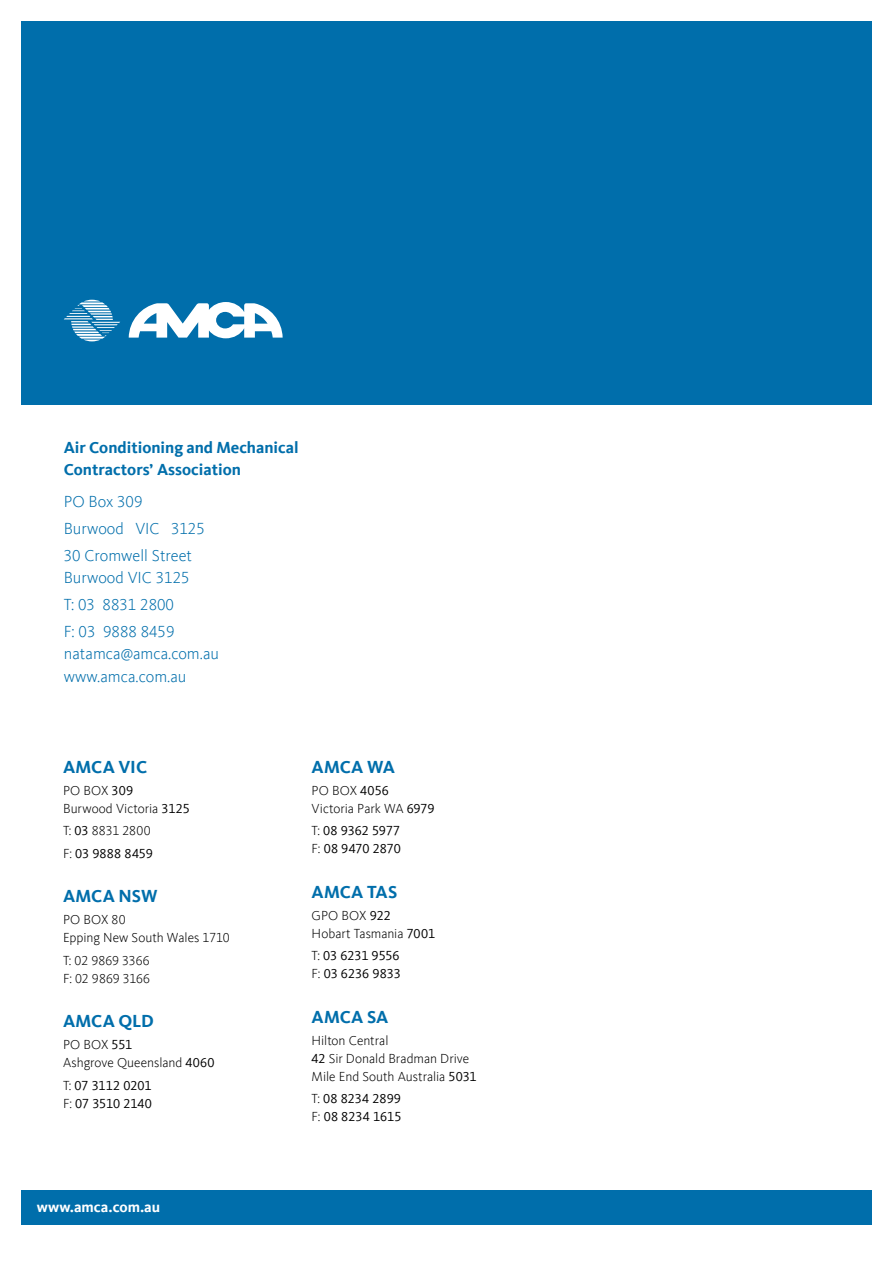
<style>
.page{position:relative;width:893px;height:1263px;background:#fff}
.page>*{position:absolute;margin:0;border:0;box-sizing:border-box;transform-origin:0 0}
.t1{font:700 18px "Kievit Offc";color:#006eab}
.t2{font:300 16.5px/26.7px "Kievit Offc";color:#006eab}
.t3{font:700 16.5px/22.5px "Kievit Offc";color:#006eab}
.t4{font:700 15px "Kievit Offc";color:#fff}
.t5{font:300 13.5px/18px "Kievit Offc";color:#000}
.t6{font:13.5px/18px "Kievit Offc";color:#000}
.s1{font-weight:400}
.s2{font-weight:300}
</style>
<div class="page">
<div style="left:21px;top:21px;width:851px;height:384px;background:#006eab"></div>
<div style="left:21px;top:1191px;width:851px;height:34px;background:#006eab"></div>
<svg style="left:64px;top:300px;width:56px;height:41px"></svg>
<svg style="left:129px;top:302px;width:154px;height:36px"></svg>
<p class="t3" style="left:64px;top:436px;width:236px">Air Conditioning and Mechanical<br>Contractors’ Association</p>
<p class="t2" style="left:64px;top:489px;width:143px">PO Box 309<br>Burwood VIC 3125<br>30 Cromwell Street</p>
<p class="t2" style="left:64px;top:565px;width:127px">Burwood VIC 3125<br>T: 03 8831 2800<br>F: 03 9888 8459</p>
<p class="t2" style="left:64px;top:643px;width:157px;line-height:22.5px">natamca@amca.com.au www.amca.com.au</p>
<h1 class="t1" style="left:63px;top:756px;width:86px">AMCA VIC</h1>
<p class="t5" style="left:63px;top:782px;width:128px">PO BOX <span class="s1">309<br></span>Burwood Victoria <span class="s1">3125</span></p>
<p class="t5" style="left:63px;top:820px;width:91px;line-height:22.2px">T: <span class="s1">03</span> 8831 2800<br>F: <span class="s1">03 9888 8459</span></p>
<h1 class="t1" style="left:63px;top:885px;width:96px">AMCA NSW</h1>
<p class="t5" style="left:63px;top:911px;width:168px">PO BOX 80<br>Epping New South Wales 1710</p>
<p class="t5" style="left:63px;top:951px;width:89px">T: 02 9869 3366<br>F: 02 9869 3166</p>
<h1 class="t1" style="left:63px;top:1010px;width:92px">AMCA QLD</h1>
<p class="t5" style="left:63px;top:1036px;width:153px">PO BOX <span class="s1">551<br></span>Ashgrove Queensland <span class="s1">4060</span></p>
<p class="t6" style="left:63px;top:1076px;width:90px"><span class="s2">T:</span> 07 3112 0201<br><span class="s2">F:</span> 07 3510 2140</p>
<h1 class="t1" style="left:312px;top:756px;width:85px">AMCA WA</h1>
<p class="t5" style="left:312px;top:782px;width:124px">PO BOX <span class="s1">4056<br></span>Victoria Park WA <span class="s1">6979</span></p>
<p class="t6" style="left:312px;top:822px;width:91px"><span class="s2">T:</span> 08 9362 5977<br><span class="s2">F:</span> 08 9470 2870</p>
<h1 class="t1" style="left:312px;top:881px;width:87px">AMCA TAS</h1>
<p class="t5" style="left:312px;top:907px;width:125px">GPO BOX <span class="s1">922<br></span>Hobart Tasmania <span class="s1">7001</span></p>
<p class="t6" style="left:312px;top:947px;width:91px"><span class="s2">T:</span> 03 6231 9556<br><span class="s2">F:</span> 03 6236 9833</p>
<h1 class="t1" style="left:312px;top:1006px;width:78px">AMCA SA</h1>
<p class="t5" style="left:312px;top:1032px;width:167px">Hilton Central<br><span class="s1">42</span> Sir Donald Bradman Drive<br>Mile End South Australia <span class="s1">5031</span></p>
<p class="t6" style="left:312px;top:1090px;width:91px"><span class="s2">T:</span> 08 8234 2899<br><span class="s2">F:</span> 08 8234 1615</p>
<p class="t4" style="left:37px;top:1198px;width:125px">www.amca.com.au</p>
</div>
